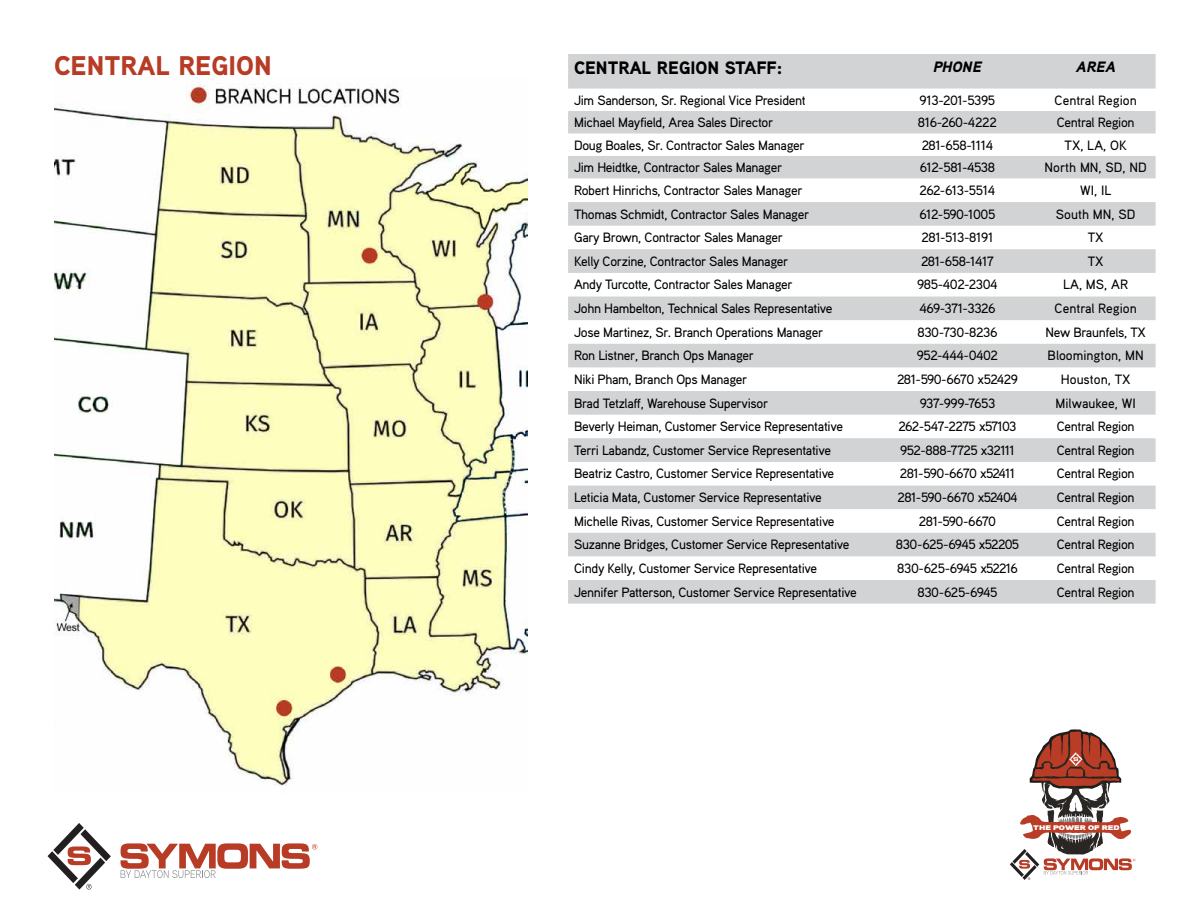
<style>
.page{position:relative;width:1188px;height:918px;background:#fff}
.page>*{position:absolute;margin:0;border:0;box-sizing:border-box;transform-origin:0 0}
.t1{font:900 27px "Aaux Pro OT";color:#b83b26}
.t2{font:900 18px "Aaux Pro OT";color:#000}
.t3{font:italic 900 15px "Aaux Pro OT";letter-spacing:-.01em;color:#000}
.t4{font:500 13.5px "Aaux Pro OT";letter-spacing:-.025em;color:#000}
.t5{font:500 13.5px "Aaux Pro OT";color:#000}
.t6{font:500 13.5px "Aaux Pro OT";letter-spacing:-.045em;color:#000}
.t7{font:500 13.5px "Aaux Pro OT";letter-spacing:-.05em;color:#000}
.t8{font:500 13.5px "Aaux Pro OT";letter-spacing:-.055em;color:#000}
.t9{font:6.75px "Aaux Pro OT Poster";color:#fff}
</style>
<div class="page">
<svg style="left:568px;top:54px;width:588px;height:550px;fill:#d1d3d4"></svg>
<svg style="left:48px;top:823px;width:63px;height:67px"></svg>
<svg style="left:121px;top:843px;width:196px;height:35px"></svg>
<img style="left:54px;top:79px;width:474px;height:708px">
<svg style="left:1010px;top:729px;width:125px;height:151px"></svg>
<h1 class="t1" style="left:54px;top:48px;width:219px">CENTRAL REGION</h1>
<h2 class="t2" style="left:574px;top:56px;width:210px">CENTRAL REGION STAFF:</h2>
<p class="t3" style="left:933px;top:57px;width:50px">PHONE</p>
<p class="t3" style="left:1076px;top:57px;width:42px">AREA</p>
<p class="t4" style="left:574px;top:92px;width:233px">Jim Sanderson, Sr. Regional Vice President</p>
<p class="t4" style="left:920px;top:92px;width:77px">913-201-5395</p>
<p class="t5" style="left:1055px;top:92px;width:84px">Central Region</p>
<p class="t4" style="left:574px;top:114px;width:201px">Michael Mayfield, Area Sales Director</p>
<p class="t4" style="left:918px;top:114px;width:81px">816-260-4222</p>
<p class="t4" style="left:1057px;top:114px;width:79px">Central Region</p>
<p class="t4" style="left:574px;top:137px;width:232px">Doug Boales, Sr. Contractor Sales Manager</p>
<p class="t4" style="left:922px;top:137px;width:73px">281-658-1114</p>
<p class="t4" style="left:1065px;top:137px;width:64px">TX, LA, OK</p>
<p class="t4" style="left:574px;top:159px;width:210px">Jim Heidtke, Contractor Sales Manager</p>
<p class="t4" style="left:920px;top:159px;width:77px">612-581-4538</p>
<p class="t5" style="left:1045px;top:159px;width:104px">North MN, SD, ND</p>
<p class="t4" style="left:574px;top:182px;width:230px">Robert Hinrichs, Contractor Sales Manager</p>
<p class="t4" style="left:920px;top:182px;width:77px">262-613-5514</p>
<p class="t4" style="left:1080px;top:182px;width:33px">WI, IL</p>
<p class="t4" style="left:574px;top:205px;width:237px">Thomas Schmidt, Contractor Sales Manager</p>
<p class="t4" style="left:919px;top:205px;width:78px">612-590-1005</p>
<p class="t5" style="left:1056px;top:205px;width:81px">South MN, SD</p>
<p class="t4" style="left:574px;top:229px;width:211px">Gary Brown, Contractor Sales Manager</p>
<p class="t4" style="left:922px;top:229px;width:73px">281-513-8191</p>
<p class="t4" style="left:1088px;top:229px;width:17px">TX</p>
<p class="t4" style="left:574px;top:253px;width:216px">Kelly Corzine, Contractor Sales Manager</p>
<p class="t4" style="left:921px;top:253px;width:74px">281-658-1417</p>
<p class="t4" style="left:1088px;top:253px;width:17px">TX</p>
<p class="t4" style="left:574px;top:276px;width:220px">Andy Turcotte, Contractor Sales Manager</p>
<p class="t4" style="left:917px;top:276px;width:82px">985-402-2304</p>
<p class="t4" style="left:1063px;top:276px;width:67px">LA, MS, AR</p>
<p class="t4" style="left:574px;top:300px;width:260px">John Hambelton, Technical Sales Representative</p>
<p class="t4" style="left:919px;top:300px;width:77px">469-371-3326</p>
<p class="t5" style="left:1055px;top:300px;width:84px">Central Region</p>
<p class="t4" style="left:574px;top:323px;width:251px">Jose Martinez, Sr. Branch Operations Manager</p>
<p class="t4" style="left:917px;top:323px;width:82px">830-730-8236</p>
<p class="t4" style="left:1045px;top:323px;width:102px">New Braunfels, TX</p>
<p class="t4" style="left:574px;top:347px;width:181px">Ron Listner, Branch Ops Manager</p>
<p class="t4" style="left:917px;top:347px;width:83px">952-444-0402</p>
<p class="t5" style="left:1048px;top:347px;width:98px">Bloomington, MN</p>
<p class="t4" style="left:574px;top:371px;width:175px">Niki Pham, Branch Ops Manager</p>
<p class="t6" style="left:897px;top:371px;width:122px">281-590-6670 x52429</p>
<p class="t5" style="left:1061px;top:371px;width:71px">Houston, TX</p>
<p class="t4" style="left:574px;top:394px;width:196px">Brad Tetzlaff, Warehouse Supervisor</p>
<p class="t4" style="left:920px;top:394px;width:77px">937-999-7653</p>
<p class="t5" style="left:1056px;top:394px;width:82px">Milwaukee, WI</p>
<p class="t4" style="left:574px;top:418px;width:270px">Beverly Heiman, Customer Service Representative</p>
<p class="t6" style="left:898px;top:418px;width:120px">262-547-2275 x57103</p>
<p class="t4" style="left:1057px;top:418px;width:79px">Central Region</p>
<p class="t4" style="left:574px;top:442px;width:258px">Terri Labandz, Customer Service Representative</p>
<p class="t6" style="left:900px;top:442px;width:116px">952-888-7725 x32111</p>
<p class="t4" style="left:1057px;top:442px;width:79px">Central Region</p>
<p class="t4" style="left:574px;top:465px;width:262px">Beatriz Castro, Customer Service Representative</p>
<p class="t7" style="left:900px;top:465px;width:117px">281-590-6670 x52411</p>
<p class="t4" style="left:1057px;top:465px;width:79px">Central Region</p>
<p class="t4" style="left:574px;top:489px;width:249px">Leticia Mata, Customer Service Representative</p>
<p class="t6" style="left:897px;top:489px;width:122px">281-590-6670 x52404</p>
<p class="t4" style="left:1057px;top:489px;width:79px">Central Region</p>
<p class="t4" style="left:574px;top:512px;width:262px">Michelle Rivas, Customer Service Representative</p>
<p class="t6" style="left:919px;top:512px;width:79px">281-590-6670</p>
<p class="t4" style="left:1057px;top:512px;width:79px">Central Region</p>
<p class="t4" style="left:574px;top:536px;width:277px">Suzanne Bridges, Customer Service Representative</p>
<p class="t7" style="left:896px;top:536px;width:125px">830-625-6945 x52205</p>
<p class="t4" style="left:1057px;top:536px;width:79px">Central Region</p>
<p class="t4" style="left:574px;top:560px;width:244px">Cindy Kelly, Customer Service Representative</p>
<p class="t8" style="left:897px;top:560px;width:122px">830-625-6945 x52216</p>
<p class="t4" style="left:1057px;top:560px;width:79px">Central Region</p>
<p class="t4" style="left:574px;top:583px;width:284px">Jennifer Patterson, Customer Service Representative</p>
<p class="t4" style="left:917px;top:583px;width:82px">830-625-6945</p>
<p class="t4" style="left:1057px;top:583px;width:79px">Central Region</p>
<p class="t9" style="left:1033px;top:823px;width:88px">THE POWER OF RED</p>
</div>
